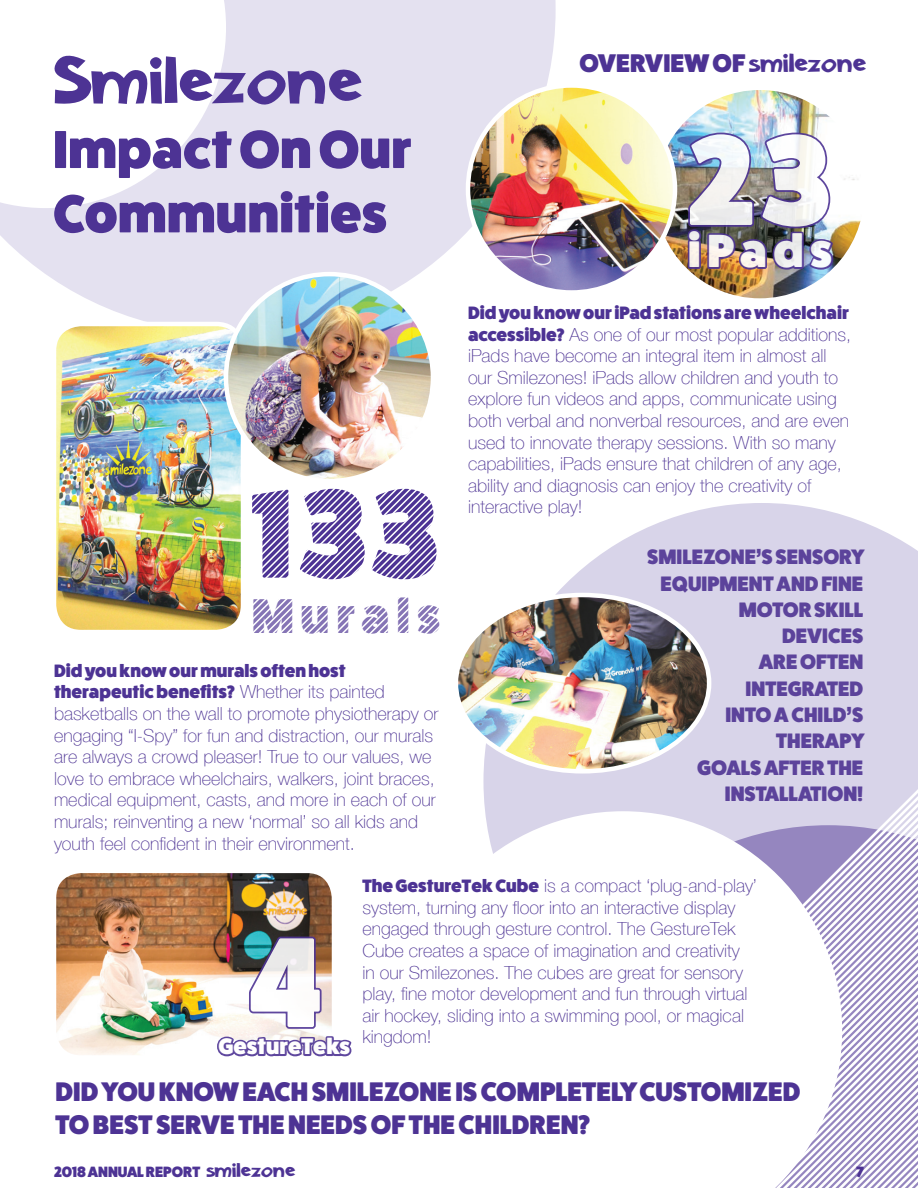
<style>
.page{position:relative;width:918px;height:1188px;background:#fff}
.page>*{position:absolute;margin:0;border:0;box-sizing:border-box;transform-origin:0 0}
.t1{font:128.55px "Fat Frank Free";color:#fff}
.t2{font:126px "Fat Frank Free";color:#4d3394}
.t3{font:65.7px "Aklatanic";color:#4d3394}
.t4{font:53.7px/64.3px "Fat Frank Free";color:#4d3394}
.t5{font:49.05px "Fat Frank Free";letter-spacing:.14em;color:#8574b5}
.t6{font:46.65px "Fat Frank Free";letter-spacing:.14em;color:#fff}
.t7{font:27px/33.5px "Fat Frank Free";color:#4d3394}
.t8{font:25.65px "Aklatanic";color:#4d3394}
.t9{font:25.65px "Fat Frank Free";color:#4d3394}
.t10{font:22.5px "Fat Frank Free";color:#fff}
.t11{font:21px/26.2px "Fat Frank Free";color:#5c439b;text-align:right}
.t12{font:19.5px "Aklatanic";color:#4d3394}
.t13{font:100 18px/21.6px "Helvetica Neue LT Com";color:#4d3394}
.t14{font:18px/21.6px "Fat Frank Free";color:#4d3394}
.t15{font:15px "Fat Frank Free";color:#4d3394}
.s1{font-family:"Fat Frank Free"}
.s2{font-family:"Fat Frank Free";font-weight:400}
.s3{font-family:"Helvetica Neue LT Com";font-weight:900;font-stretch:condensed}
.s4{font-family:"Helvetica Neue LT Com";font-weight:100}
</style>
<div class="page">
<svg style="left:483px;top:503px;width:435px;height:308px;fill:#d8d4e9"></svg>
<svg style="left:842px;top:955px;width:76px;height:233px"></svg>
<svg style="left:485px;top:811px;width:357px;height:377px"></svg>
<img style="left:459px;top:595px;width:250px;height:176px">
<svg style="left:0;top:0;width:556px;height:324px;fill:#e4e1f0"></svg>
<svg style="left:0;top:0;width:226px;height:208px"></svg>
<img style="left:656px;top:90px;width:208px;height:208px;border-radius:104px">
<img style="left:468px;top:86px;width:207px;height:206px;border-radius:104px">
<img style="left:686px;top:131px;width:149px;height:140px">
<img style="left:57px;top:324px;width:183px;height:305px">
<div style="left:52px;top:322px;width:193px;height:312px;border:4px solid #fff;border-radius:27px"></div>
<img style="left:57px;top:874px;width:274px;height:181px">
<div style="left:52px;top:869px;width:284px;height:191px;border:4px solid #fff;border-radius:27px"></div>
<img style="left:226px;top:274px;width:207px;height:207px;border-radius:103px">
<svg style="left:215px;top:935px;width:137px;height:125px"></svg>
<h3 class="t3" style="left:53px;top:42px;width:311px">Smilezone</h3>
<h3 class="t4" style="left:53px;top:121px;width:360px">IMPACT ON OUR<br>COMMUNITIES</h3>
<h3 class="t9" style="left:580px;top:52px;width:100px">OVERVIEW</h3>
<h3 class="t8" style="left:713px;top:48px;width:155px"><span class="s1">OF</span> smilezone</h3>
<h1 class="t1" style="left:688px;top:126px;width:146px">23</h1>
<h3 class="t6" style="left:688px;top:231px;width:146px">IPADS</h3>
<p class="t14" style="left:468px;top:303px;width:383px">DID YOU KNOW OUR IPAD STATIONS ARE WHEELCHAIR</p>
<p class="t13" style="left:468px;top:323px;width:385px"><span class="s2">ACCESSIBLE?</span> As one of our most popular additions, iPads have become an integral item in almost all our Smilezones! iPads allow children and youth to explore fun videos and apps, communicate using both verbal and nonverbal resources, and are even used to innovate therapy sessions. With so many capabilities, iPads ensure that children of any age, ability and diagnosis can enjoy the creativity of interactive play!</p>
<h2 class="t2" style="left:251px;top:481px;width:190px">133</h2>
<h3 class="t5" style="left:251px;top:595px;width:190px">MURALS</h3>
<p class="t11" style="left:647px;top:545px;width:219px">SMILEZONE<span class="s3">’</span>S SENSORY<br>EQUIPMENT AND FINE<br>MOTOR SKILL<br>DEVICES<br>ARE OFTEN<br>INTEGRATED<br>INTO A CHILD<span class="s3">’</span>S<br>THERAPY<br>GOALS AFTER THE<br>INSTALLATION!</p>
<p class="t14" style="left:54px;top:661px;width:332px">DID YOU KNOW OUR MURALS OFTEN HOST<br>THERAPEUTIC BENEFITS? <span class="s4">Whether its painted</span></p>
<p class="t13" style="left:54px;top:703px;width:386px">basketballs on the wall to promote physiotherapy or engaging “I-Spy” for fun and distraction, our murals are always a crowd pleaser! True to our values, we love to embrace wheelchairs, walkers, joint braces, medical equipment, casts, and more in each of our murals; reinventing a new ‘normal’ so all kids and youth feel confident in their environment.</p>
<p class="t13" style="left:362px;top:875px;width:396px"><span class="s2">THE GESTURETEK CUBE</span> is a compact ‘plug-and-play’ system, turning any floor into an interactive display engaged through gesture control. The GestureTek Cube creates a space of imagination and creativity in our Smilezones. The cubes are great for sensory play, fine motor development and fun through virtual air hockey, sliding into a swimming pool, or magical kingdom!</p>
<h1 class="t1" style="left:247px;top:928px;width:75px">4</h1>
<p class="t10" style="left:218px;top:1037px;width:133px">GESTURETEKS</p>
<h3 class="t7" style="left:56px;top:1076px;width:746px">DID YOU KNOW EACH SMILEZONE IS COMPLETELY CUSTOMIZED<br>TO BEST SERVE THE NEEDS OF THE CHILDREN?</h3>
<p class="t15" style="left:54px;top:1166px;width:55px">2018 ANNU</p>
<p class="t15" style="left:127px;top:1166px;width:56px">ALREPORT</p>
<p class="t12" style="left:206px;top:1159px;width:91px">smilezone</p>
<p class="t15" style="left:857px;top:1166px;width:9px">7</p>
</div>
